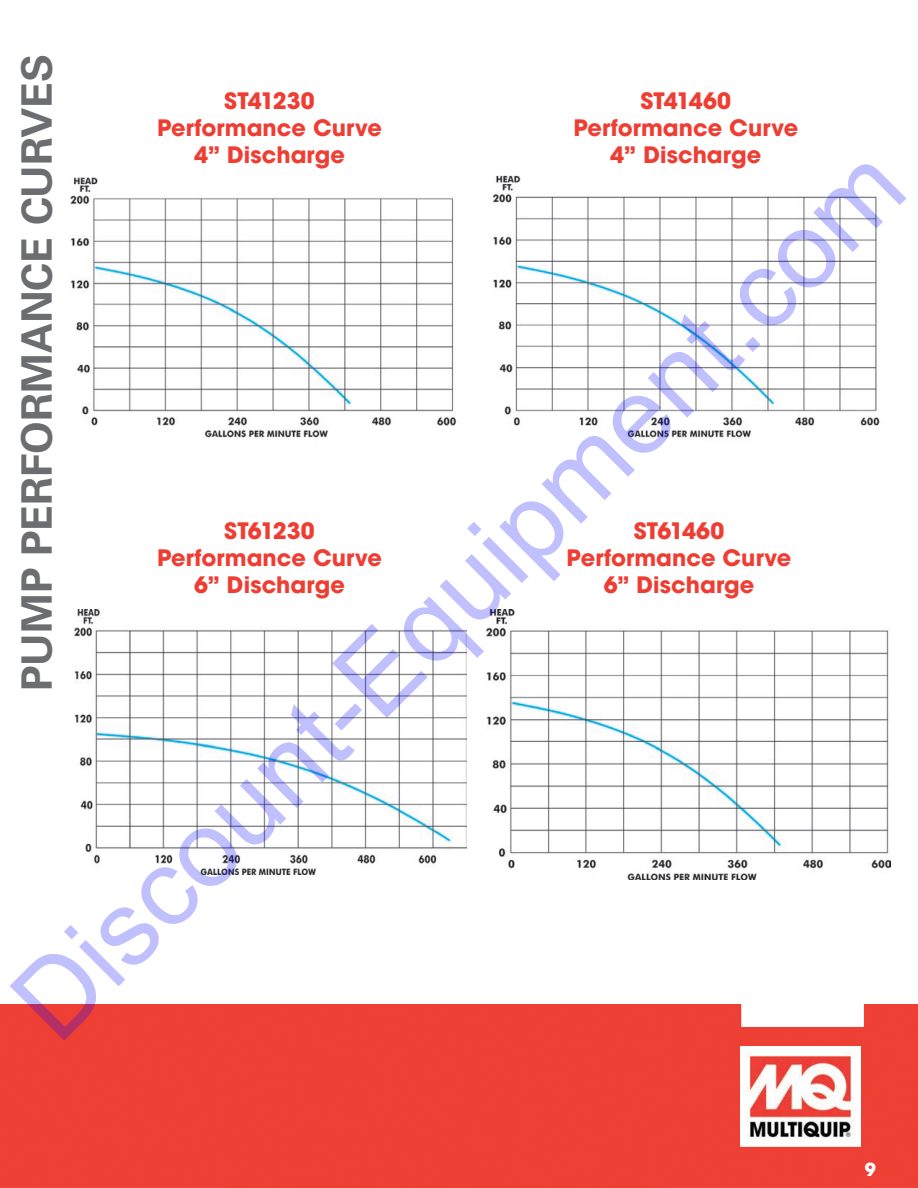
<style>
.page{position:relative;width:918px;height:1188px;background:#fff}
.page>*{position:absolute;margin:0;border:0;box-sizing:border-box;transform-origin:0 0}
.t1{font:108px "Arial";color:rgb(0 0 255/.25)}
.t2{font:700 42px "Univers LT Std";letter-spacing:-.005em;color:#6c6d70}
.t3{font:700 22.5px/27px "ITC Avant Garde Pro";color:#ee3e34;text-align:center}
.t4{font:700 18px "ITC Avant Garde Pro";color:#fff}
</style>
<div class="page">
<div style="left:0;top:1004px;width:918px;height:184px;background:#ee3f35"></div>
<img style="left:741px;top:1046px;width:120px;height:101px">
<img style="left:70px;top:177px;width:387px;height:261px">
<img style="left:493px;top:175px;width:387px;height:263px">
<img style="left:74px;top:610px;width:393px;height:265px">
<img style="left:487px;top:609px;width:403px;height:271px">
<h2 class="t2" style="left:12px;top:691px;width:638px;rotate:-90deg">PUMP PERFORMANCE CURVES</h2>
<p class="t3" style="left:157px;top:87px;width:226px">ST41230<br>Performance Curve<br>4” Discharge</p>
<p class="t3" style="left:573px;top:87px;width:226px">ST41460<br>Performance Curve<br>4” Discharge</p>
<h1 class="t1" style="left:-21px;top:967px;width:1208px;rotate:-45deg">Discount-Equipment.com</h1>
<p class="t3" style="left:157px;top:517px;width:226px">ST61230<br>Performance Curve<br>6” Discharge</p>
<p class="t3" style="left:567px;top:517px;width:226px">ST61460<br>Performance Curve<br>6” Discharge</p>
<p class="t4" style="left:865px;top:1157px;width:13px">9</p>
</div>
